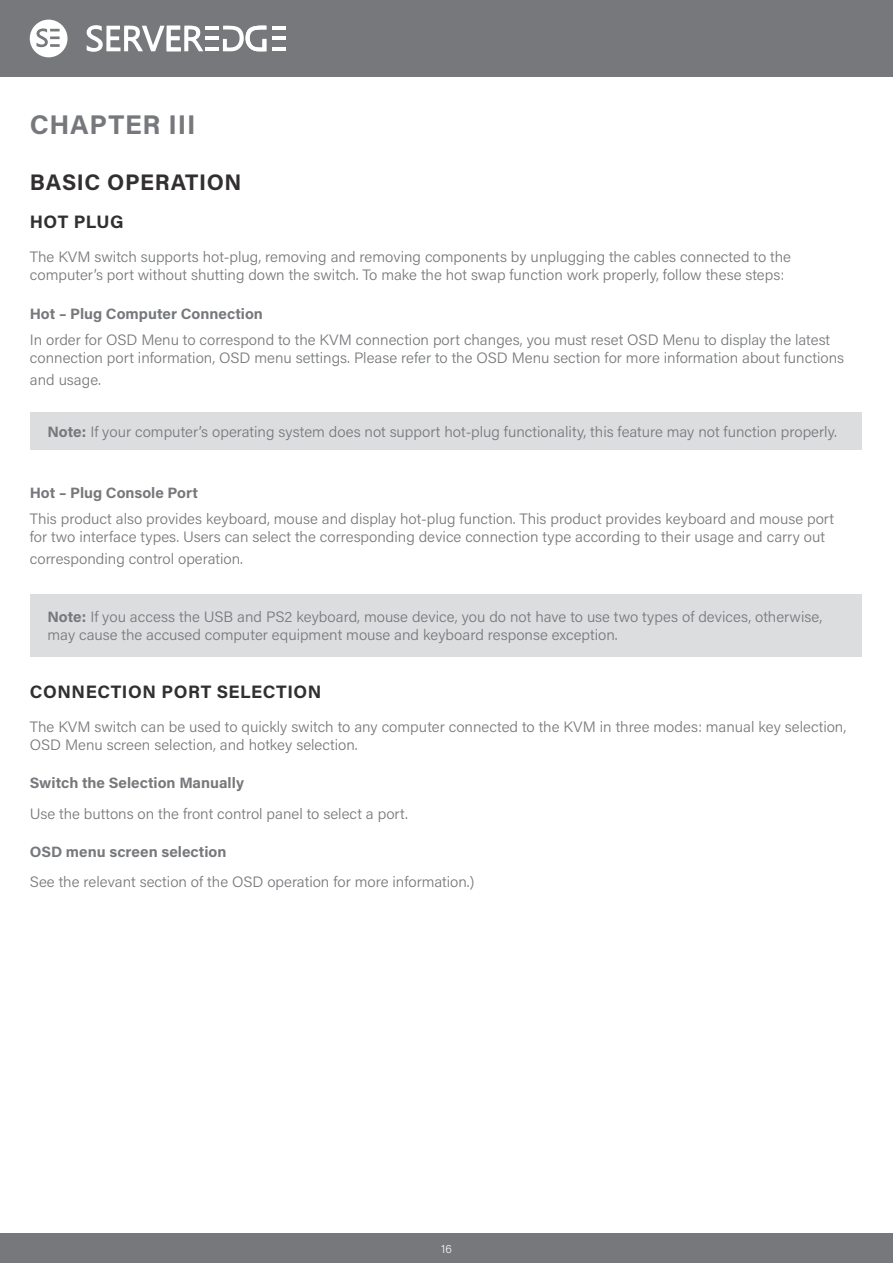
<style>
.page{position:relative;width:893px;height:1263px;background:#fff}
.page>*{position:absolute;margin:0;border:0;box-sizing:border-box;transform-origin:0 0}
.t1{font:700 27px "Acumin Pro";letter-spacing:.03em;color:#76787b}
.t2{font:700 22.5px "Acumin Pro";letter-spacing:.03em;color:#312f30}
.t3{font:700 18px "Acumin Pro";letter-spacing:.03em;color:#312f30}
.t4{font:300 15px/18px "Acumin Pro";color:#76787b}
.t5{font:700 15px "Acumin Pro";color:#76787b}
.t6{font:300 12px "Acumin Pro";color:#f2f3f4}
.s1{font-weight:700}
</style>
<div class="page">
<div style="left:0;top:1233px;width:893px;height:30px;background:#76787b"></div>
<div style="left:0;top:0;width:893px;height:77px;background:#76787b"></div>
<svg style="left:223px;top:25px;width:43px;height:26px"></svg>
<hr style="left:205px;top:47px;width:14px;height:4px;background:#fff">
<hr style="left:205px;top:36px;width:14px;height:4px;background:#fff">
<hr style="left:205px;top:26px;width:14px;height:3px;background:#fff">
<svg style="left:272px;top:26px;width:13px;height:3px"></svg>
<svg style="left:272px;top:37px;width:13px;height:3px"></svg>
<svg style="left:272px;top:48px;width:13px;height:3px"></svg>
<svg style="left:87px;top:25px;width:116px;height:27px"></svg>
<svg style="left:30px;top:20px;width:38px;height:37px"></svg>
<div style="left:31px;top:412px;width:831px;height:38px;background:#dcdddf"></div>
<div style="left:31px;top:594px;width:831px;height:63px;background:#dcdddf"></div>
<p class="t1" style="left:30px;top:106px;width:167px">CHAPTER III</p>
<p class="t2" style="left:30px;top:167px;width:213px">BASIC OPERATION</p>
<p class="t3" style="left:30px;top:209px;width:95px">HOT PLUG</p>
<p class="t4" style="left:30px;top:247px;width:763px">The KVM switch supports hot-plug, removing and removing components by unplugging the cables connected to the computer’s port without shutting down the switch. To make the hot swap function work properly, follow these steps:</p>
<p class="t5" style="left:30px;top:303px;width:235px">Hot – Plug Computer Connection</p>
<p class="t4" style="left:30px;top:330px;width:816px">In order for OSD Menu to correspond to the KVM connection port changes, you must reset OSD Menu to display the latest connection port information, OSD menu settings. Please refer to the OSD Menu section for more information about functions</p>
<p class="t4" style="left:30px;top:370px;width:73px">and usage.</p>
<p class="t4" style="left:48px;top:422px;width:791px"><span class="s1">Note:</span> If your computer’s operating system does not support hot-plug functionality, this feature may not function properly.</p>
<p class="t5" style="left:30px;top:482px;width:170px">Hot – Plug Console Port</p>
<p class="t4" style="left:30px;top:509px;width:806px">This product also provides keyboard, mouse and display hot-plug function. This product provides keyboard and mouse port for two interface types. Users can select the corresponding device connection type according to their usage and carry out</p>
<p class="t4" style="left:30px;top:549px;width:215px">corresponding control operation.</p>
<p class="t4" style="left:48px;top:607px;width:776px"><span class="s1">Note:</span> If you access the USB and PS2 keyboard, mouse device, you do not have to use two types of devices, otherwise, may cause the accused computer equipment mouse and keyboard response exception.</p>
<p class="t3" style="left:30px;top:678px;width:293px">CONNECTION PORT SELECTION</p>
<p class="t4" style="left:30px;top:717px;width:818px">The KVM switch can be used to quickly switch to any computer connected to the KVM in three modes: manual key selection,<br>OSD Menu screen selection, and hotkey selection.</p>
<p class="t5" style="left:30px;top:773px;width:216px">Switch the Selection Manually</p>
<p class="t4" style="left:30px;top:804px;width:379px">Use the buttons on the front control panel to select a port.</p>
<p class="t5" style="left:30px;top:841px;width:198px">OSD menu screen selection</p>
<p class="t4" style="left:30px;top:872px;width:446px">See the relevant section of the OSD operation for more information.)</p>
<p class="t6" style="left:441px;top:1240px;width:12px">16</p>
</div>
